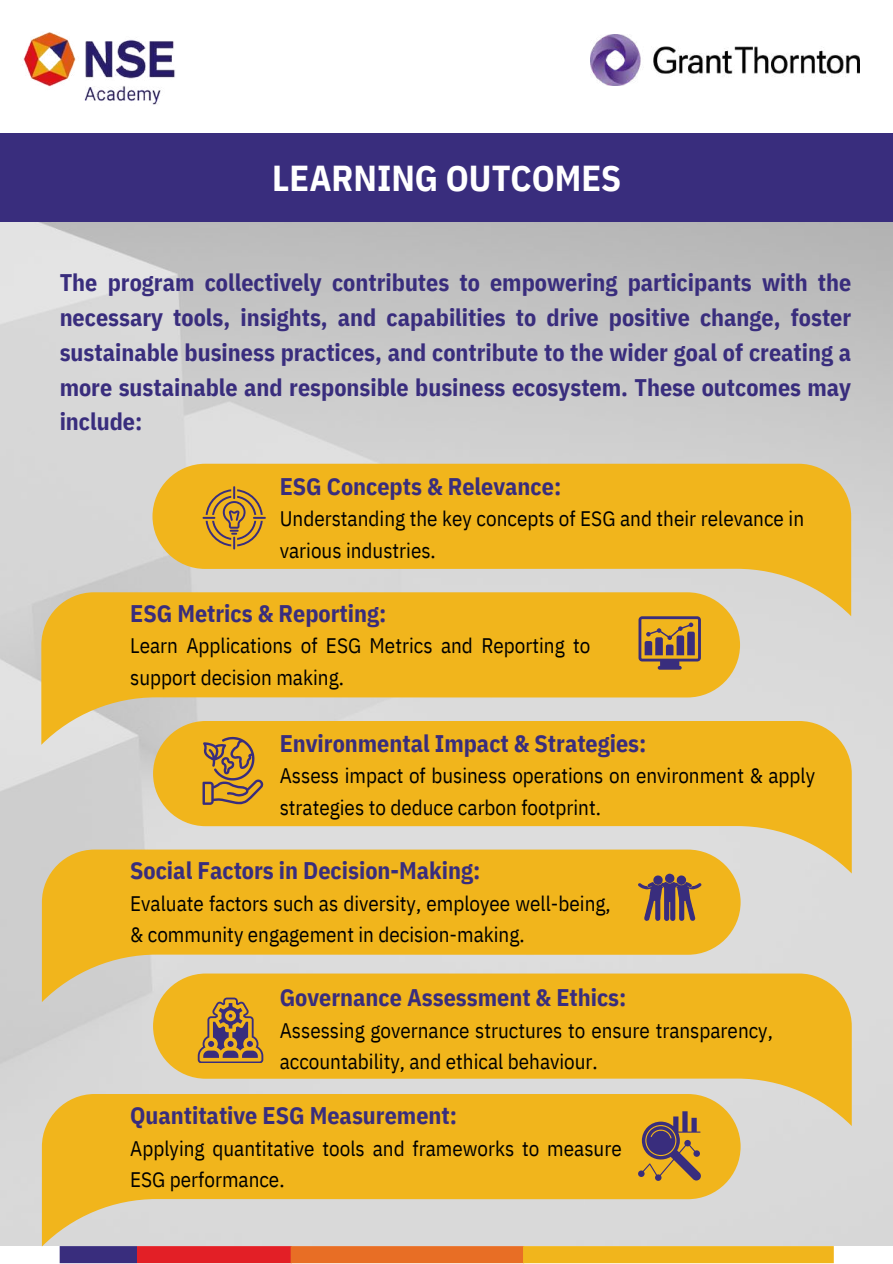
<style>
.page{position:relative;width:893px;height:1264px;background:#fff}
.page>*{position:absolute;margin:0;border:0;box-sizing:border-box;transform-origin:0 0}
.t1{font:700 36px "IBM Plex Sans Cond";color:#fff}
.t2{font:700 24px/34.8px "IBM Plex Sans Cond";color:#392d7d;text-align:justify}
.t3{font:21px/31.5px "IBM Plex Sans Cond";color:#000}
</style>
<div class="page">
<img style="left:0;top:222px;width:892px;height:1023px">
<div style="left:60px;top:1245px;width:77px;height:18px;background:#392d7d"></div>
<div style="left:137px;top:1245px;width:155px;height:18px;background:#e31f26"></div>
<div style="left:290px;top:1245px;width:234px;height:18px;background:#e86e25"></div>
<div style="left:523px;top:1245px;width:310px;height:18px;background:#f1b51c"></div>
<img style="left:23px;top:32px;width:152px;height:73px">
<div style="left:0;top:133px;width:892px;height:89px;background:#392d7d"></div>
<svg style="left:152px;top:464px;width:699px;height:152px;background:#ebbc44"></svg>
<svg style="left:41px;top:592px;width:699px;height:152px;background:#ebbc44"></svg>
<svg style="left:153px;top:721px;width:698px;height:152px;background:#ecbd44"></svg>
<svg style="left:42px;top:849px;width:698px;height:153px;background:#ecbb3f"></svg>
<svg style="left:202px;top:486px;width:63px;height:63px;background:#ca9830"></svg>
<svg style="left:153px;top:973px;width:698px;height:153px;background:#ecbb3c"></svg>
<svg style="left:42px;top:1093px;width:698px;height:153px;background:#e9c059"></svg>
<svg style="left:638px;top:616px;width:62px;height:53px;background:#9f7846"></svg>
<svg style="left:202px;top:737px;width:61px;height:67px;background:#bd8f36"></svg>
<svg style="left:638px;top:873px;width:63px;height:48px;background:#94704c"></svg>
<svg style="left:198px;top:997px;width:65px;height:65px;background:#ae833e"></svg>
<svg style="left:638px;top:1111px;width:63px;height:69px;background:#a57d43"></svg>
<img style="left:591px;top:34px;width:268px;height:51px">
<h1 class="t1" style="left:272px;top:154px;width:350px">LEARNING OUTCOMES</h1>
<p class="t2" style="left:60px;top:264px;width:793px">The program collectively contributes to empowering participants with the necessary tools, insights, and capabilities to drive positive change, foster sustainable business practices, and contribute to the wider goal of creating a more sustainable and responsible business ecosystem. These outcomes may include:</p>
<p class="t2" style="left:280px;top:468px;width:283px">ESG Concepts &amp; Relevance:</p>
<p class="t3" style="left:280px;top:502px;width:526px">Understanding the key concepts of ESG and their relevance in various industries.</p>
<p class="t2" style="left:130px;top:595px;width:257px">ESG Metrics &amp; Reporting:</p>
<p class="t3" style="left:130px;top:629px;width:461px">Learn Applications of ESG Metrics and Reporting to support decision making.</p>
<p class="t2" style="left:280px;top:725px;width:368px">Environmental Impact &amp; Strategies:</p>
<p class="t3" style="left:280px;top:759px;width:537px">Assess impact of business operations on environment &amp; apply strategies to deduce carbon footprint.</p>
<p class="t2" style="left:130px;top:852px;width:351px">Social Factors in Decision-Making:</p>
<p class="t3" style="left:130px;top:887px;width:482px">Evaluate factors such as diversity, employee well-being, &amp; community engagement in decision-making.</p>
<p class="t2" style="left:280px;top:979px;width:348px">Governance Assessment &amp; Ethics:</p>
<p class="t3" style="left:280px;top:1014px;width:494px">Assessing governance structures to ensure transparency, accountability, and ethical behaviour.</p>
<p class="t2" style="left:130px;top:1097px;width:328px">Quantitative ESG Measurement:</p>
<p class="t3" style="left:130px;top:1131px;width:493px">Applying quantitative tools and frameworks to measure<br>ESG performance.</p>
</div>
